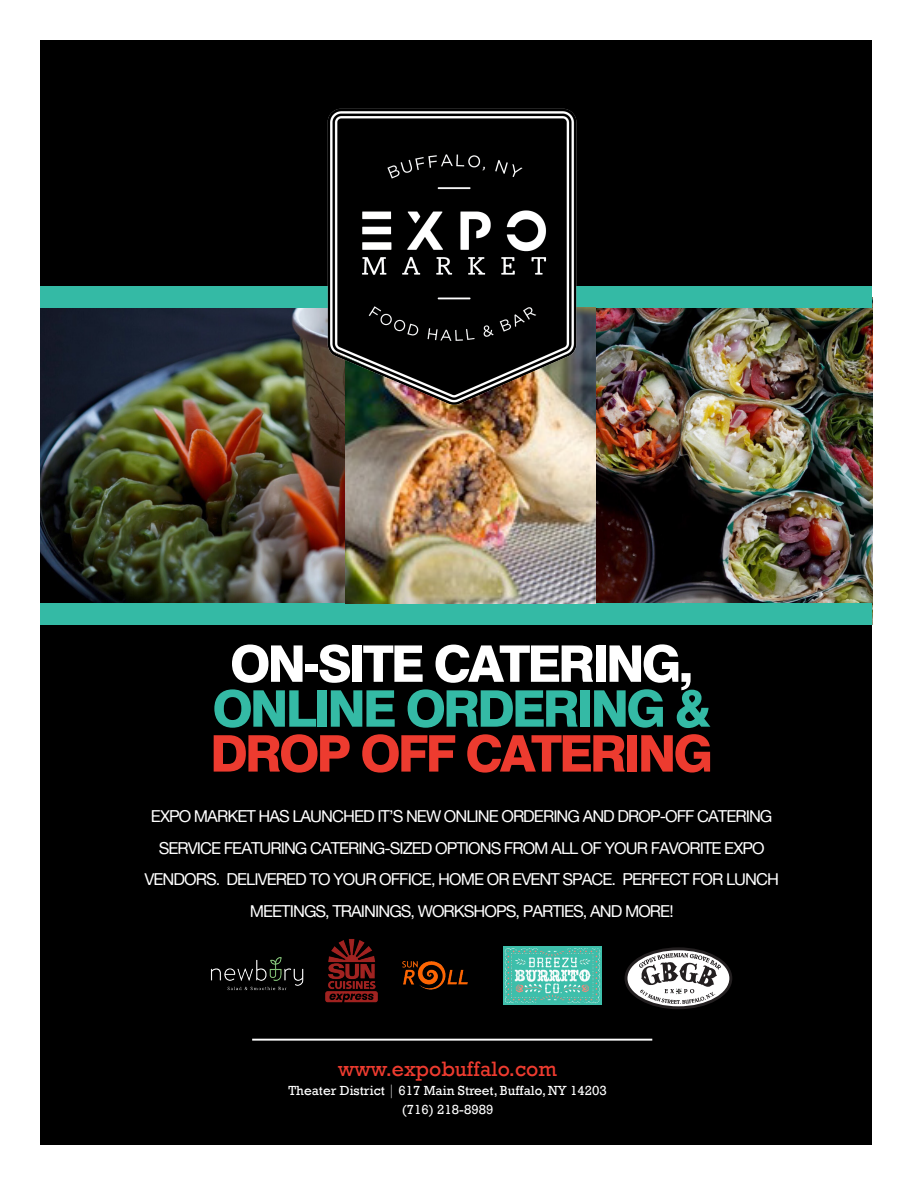
<style>
.page{position:relative;width:918px;height:1188px;background:#fff}
.page>*{position:absolute;margin:0;border:0;box-sizing:border-box;transform-origin:0 0}
.t1{font:800 50.55px "Swiss 721 BT";letter-spacing:-.06em;color:#fff}
.t2{font:800 50.55px "Swiss 721 BT";letter-spacing:-.06em;color:#34baa5}
.t3{font:800 50.55px "Swiss 721 BT";letter-spacing:-.06em;color:#ed3b2f}
.t4{font:21.3px "Rockwell";color:#ed3b2f}
.t5{font:16.5px/31.5px "Alte Haas Grotesk";letter-spacing:-.06em;color:#fff;text-align:center}
.t6{font:13.5px "Rockwell";color:#fff}
.s1{font-family:"Swiss 721 BT";font-weight:100}
</style>
<div class="page">
<div style="left:40px;top:40px;width:832px;height:1105px;background:#000"></div>
<img style="left:40px;top:308px;width:305px;height:296px">
<img style="left:402px;top:961px;width:66px;height:29px">
<svg style="left:626px;top:949px;width:105px;height:59px"></svg>
<div style="left:625px;top:947px;width:107px;height:62px;border:3px solid #231f20;border-radius:50%"></div>
<svg style="left:639px;top:953px;width:82px;height:51px;background:#b3b2b2"></svg>
<img style="left:210px;top:957px;width:94px;height:34px">
<img style="left:504px;top:947px;width:97px;height:57px">
<hr style="left:252px;top:1039px;width:400px;height:2px;background:#fff">
<img style="left:595px;top:308px;width:277px;height:296px">
<div style="left:40px;top:287px;width:832px;height:21px;background:#34baa5"></div>
<img style="left:325px;top:939px;width:53px;height:64px">
<div style="left:40px;top:604px;width:832px;height:21px;background:#34baa5"></div>
<img style="left:345px;top:410px;width:250px;height:194px">
<img style="left:302px;top:108px;width:301px;height:302px">
<p class="t1" style="left:230px;top:633px;width:465px">ON-SITE CATERING,</p>
<p class="t2" style="left:212px;top:678px;width:500px">ONLINE ORDERING &amp;</p>
<p class="t3" style="left:210px;top:723px;width:505px">DROP OFF CATERING</p>
<p class="t5" style="left:144px;top:801px;width:636px">EXPO MARKET HAS LAUNCHED IT’S NEW ONLINE ORDERING AND DROP-OFF CATERING SERVICE FEATURING CATERING-SIZED OPTIONS FROM ALL OF YOUR FAVORITE EXPO VENDORS. DELIVERED TO YOUR OFFICE, HOME OR EVENT SPACE. PERFECT FOR LUNCH MEETINGS, TRAININGS, WORKSHOPS, PARTIES, AND MORE!</p>
<p class="t4" style="left:338px;top:1057px;width:220px">www.expobuffalo.com</p>
<p class="t6" style="left:288px;top:1083px;width:320px">Theater District <span class="s1">|</span> 617 Main Street, Buffalo, NY 14203</p>
<p class="t6" style="left:402px;top:1102px;width:93px">(716) 218-8989</p>
</div>
